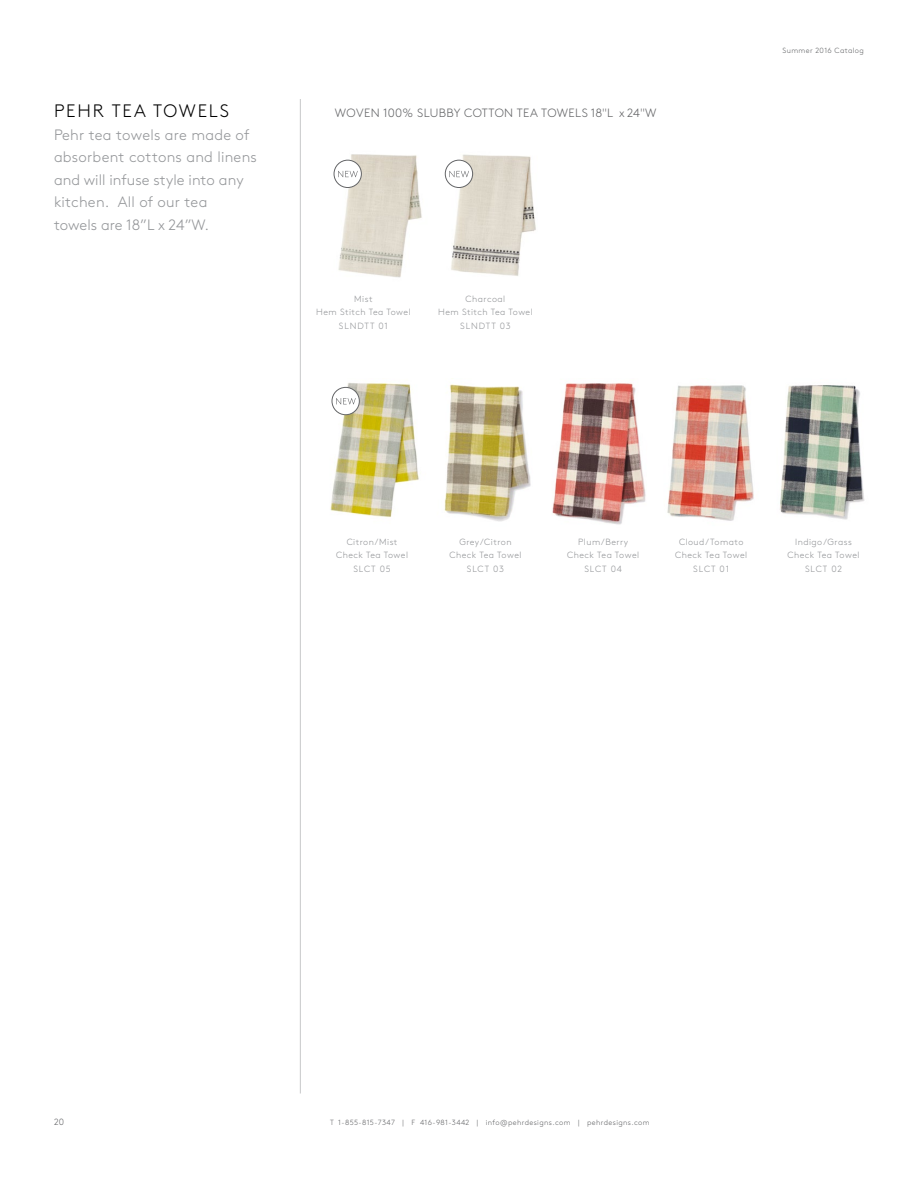
<style>
.page{position:relative;width:918px;height:1188px;background:#fff}
.page>*{position:absolute;margin:0;border:0;box-sizing:border-box;transform-origin:0 0}
.t1{font:300 18px "Brown Std";letter-spacing:.1em;color:#000}
.t2{font:300 15px/22.5px "Brown Std";letter-spacing:.015em;color:#939598}
.t3{font:300 12px "Brown Std";letter-spacing:.03em;color:#636466}
.t4{font:300 9px/13.5px "Brown Std";letter-spacing:.05em;color:#939598;text-align:center}
.t5{font:300 9px "Brown Std";color:#636466}
.t6{font:300 7.5px "Brown Std";letter-spacing:.05em;color:#636466}
</style>
<div class="page">
<hr style="left:300px;top:99px;width:1px;height:995px;background:#c7c8ca">
<img style="left:667px;top:385px;width:87px;height:136px">
<img style="left:333px;top:154px;width:89px;height:124px">
<img style="left:780px;top:385px;width:85px;height:135px">
<img style="left:444px;top:154px;width:92px;height:122px">
<img style="left:444px;top:384px;width:87px;height:138px">
<img style="left:552px;top:383px;width:94px;height:142px">
<img style="left:330px;top:383px;width:89px;height:135px">
<div style="left:334px;top:160px;width:27px;height:28px;background:#fff;border-radius:50%"></div>
<div style="left:334px;top:160px;width:28px;height:28px;border:1px solid #636466;border-radius:50%"></div>
<svg style="left:338px;top:171px;width:20px;height:6px"></svg>
<div style="left:445px;top:160px;width:28px;height:28px;background:#fff;border-radius:50%"></div>
<div style="left:445px;top:160px;width:28px;height:28px;border:1px solid #636466;border-radius:50%"></div>
<svg style="left:449px;top:171px;width:20px;height:6px"></svg>
<div style="left:332px;top:387px;width:27px;height:28px;background:#fff;border-radius:50%"></div>
<div style="left:332px;top:387px;width:28px;height:28px;border:1px solid #636466;border-radius:50%"></div>
<svg style="left:336px;top:398px;width:20px;height:6px"></svg>
<h1 class="t1" style="left:54px;top:101px;width:177px">PEHR TEA TOWELS</h1>
<h2 class="t2" style="left:54px;top:123px;width:204px">Pehr tea towels are made of absorbent cottons and linens and will infuse style into any kitchen. All of our tea<br>towels are 18”L x 24”W.</h2>
<h3 class="t3" style="left:335px;top:106px;width:323px">WOVEN 100% SLUBBY COTTON TEA TOWELS 18"L x 24"W</h3>
<p class="t4" style="left:316px;top:292px;width:96px">Mist<br>Hem Stitch Tea Towel<br>SLNDTT 01</p>
<p class="t4" style="left:438px;top:292px;width:96px">Charcoal<br>Hem Stitch Tea Towel<br>SLNDTT 03</p>
<p class="t6" style="left:783px;top:46px;width:83px">Summer 2016 Catalog</p>
<p class="t4" style="left:336px;top:535px;width:74px">Citron/Mist<br>Check Tea Towel<br>SLCT 05</p>
<p class="t4" style="left:450px;top:535px;width:74px">Grey/Citron<br>Check Tea Towel<br>SLCT 03</p>
<p class="t4" style="left:567px;top:535px;width:74px">Plum/Berry<br>Check Tea Towel<br>SLCT 04</p>
<p class="t4" style="left:675px;top:535px;width:74px">Cloud/Tomato<br>Check Tea Towel<br>SLCT 01</p>
<p class="t4" style="left:788px;top:535px;width:74px">Indigo/Grass<br>Check Tea Towel<br>SLCT 02</p>
<p class="t5" style="left:54px;top:1117px;width:12px">20</p>
<p class="t6" style="left:330px;top:1118px;width:321px">T 1-855-815-7347 | F 416-981-3442 | info@pehrdesigns.com | pehrdesigns.com</p>
</div>
